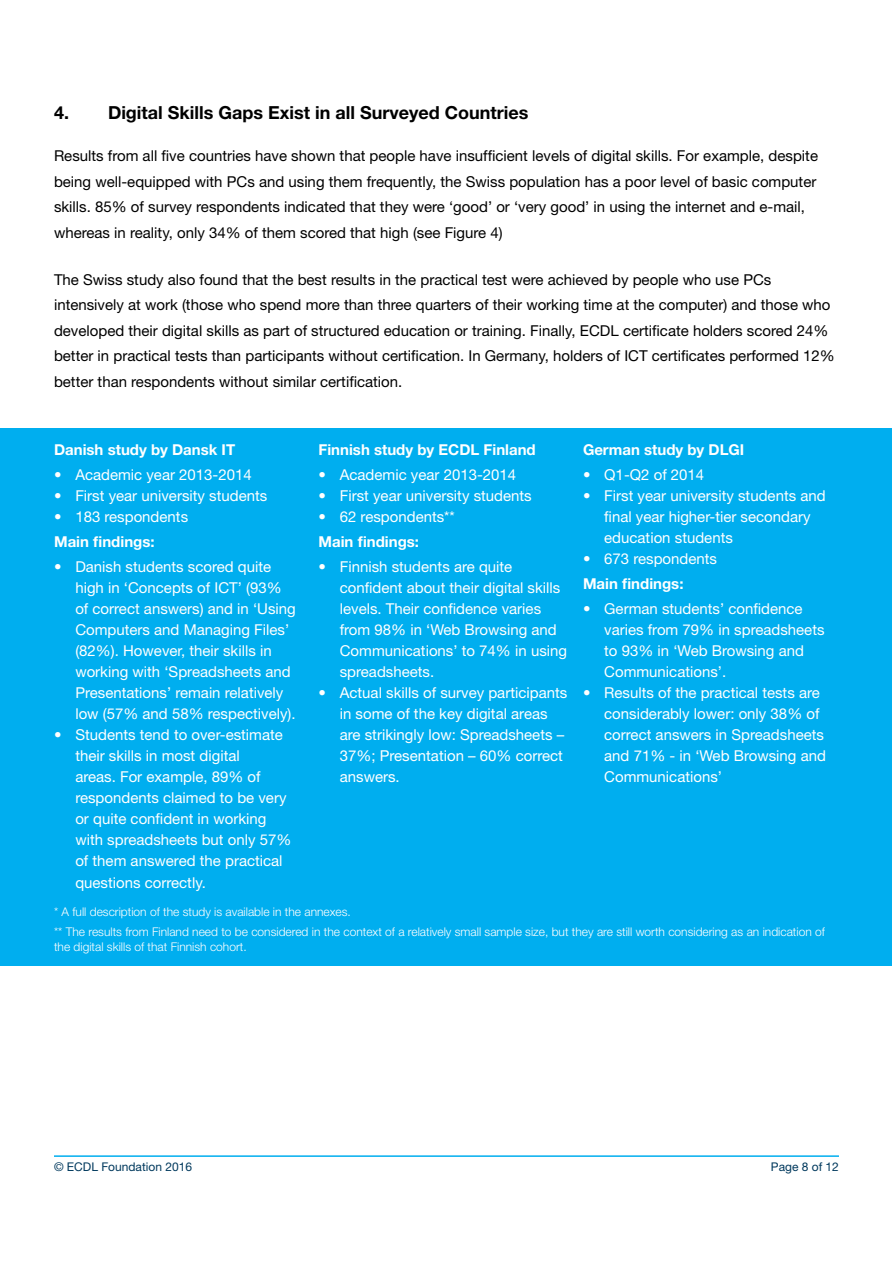
<style>
.page{position:relative;width:893px;height:1263px;background:#fff}
.page>*{position:absolute;margin:0;border:0;box-sizing:border-box;transform-origin:0 0}
.t1{font:700 18px "Helvetica Neue LT Pro";color:#000}
.t2{font:15px/21px "Helvetica Neue LT Pro";color:#fff}
.t3{font:15px/25.5px "Helvetica Neue LT Pro";color:#000}
.t4{font:700 15px "Helvetica Neue LT Pro";color:#fff}
.t5{font:300 12px/19.2px "Helvetica Neue LT Pro";color:#fff}
.t6{font:12px "Helvetica Neue LT Pro";color:#00395d}
</style>
<div class="page">
<hr style="left:54px;top:1155px;width:785px;height:2px;background:#00aeef">
<div style="left:1px;top:428px;width:891px;height:537px;background:#00aeef"></div>
<p class="t1" style="left:54px;top:101px;width:476px">4. Digital Skills Gaps Exist in all Surveyed Countries</p>
<p class="t3" style="left:54px;top:143px;width:765px">Results from all five countries have shown that people have insufficient levels of digital skills. For example, despite being well-equipped with PCs and using them frequently, the Swiss population has a poor level of basic computer skills. 85% of survey respondents indicated that they were ‘good’ or ‘very good’ in using the internet and e-mail, whereas in reality, only 34% of them scored that high (see Figure 4)</p>
<p class="t3" style="left:54px;top:266px;width:782px">The Swiss study also found that the best results in the practical test were achieved by people who use PCs intensively at work (those who spend more than three quarters of their working time at the computer) and those who developed their digital skills as part of structured education or training. Finally, ECDL certificate holders scored 24% better in practical tests than participants without certification. In Germany, holders of ICT certificates performed 12% better than respondents without similar certification.</p>
<p class="t4" style="left:54px;top:440px;width:183px">Danish study by Dansk IT</p>
<p class="t2" style="left:54px;top:464px;width:199px">• Academic year 2013-2014</p>
<p class="t2" style="left:54px;top:485px;width:215px">• First year university students</p>
<p class="t2" style="left:54px;top:506px;width:136px">• 183 respondents</p>
<p class="t4" style="left:54px;top:532px;width:102px">Main findings:</p>
<p class="t2" style="left:75px;top:556px;width:222px;text-indent:-21px">• Danish students scored quite high in ‘Concepts of ICT’ (93% of correct answers) and in ‘Using<br>Computers and Managing Files’ (82%). However, their skills in working with ‘Spreadsheets and<br>Presentations’ remain relatively low (57% and 58% respectively).</p>
<p class="t2" style="left:75px;top:724px;width:218px;text-indent:-21px">• Students tend to over-estimate their skills in most digital<br>areas. For example, 89% of respondents claimed to be very or quite confident in working with spreadsheets but only 57% of them answered the practical questions correctly.</p>
<p class="t4" style="left:319px;top:440px;width:219px">Finnish study by ECDL Finland</p>
<p class="t2" style="left:319px;top:464px;width:199px">• Academic year 2013-2014</p>
<p class="t2" style="left:319px;top:485px;width:215px">• First year university students</p>
<p class="t2" style="left:319px;top:506px;width:138px">• 62 respondents**</p>
<p class="t4" style="left:319px;top:532px;width:102px">Main findings:</p>
<p class="t2" style="left:340px;top:556px;width:229px;text-indent:-21px">• Finnish students are quite confident about their digital skills levels. Their confidence varies from 98% in ‘Web Browsing and<br>Communications’ to 74% in using spreadsheets.</p>
<p class="t2" style="left:340px;top:682px;width:229px;text-indent:-21px">• Actual skills of survey participants in some of the key digital areas are strikingly low: Spreadsheets –<br>37%; Presentation – 60% correct answers.</p>
<p class="t4" style="left:583px;top:440px;width:163px">German study by DLGI</p>
<p class="t2" style="left:583px;top:464px;width:123px">• Q1-Q2 of 2014</p>
<p class="t2" style="left:604px;top:485px;width:223px;text-indent:-21px">• First year university students and final year higher-tier secondary education students</p>
<p class="t2" style="left:583px;top:548px;width:136px">• 673 respondents</p>
<p class="t4" style="left:583px;top:574px;width:102px">Main findings:</p>
<p class="t2" style="left:604px;top:598px;width:222px;text-indent:-21px">• German students’ confidence varies from 79% in spreadsheets to 93% in ‘Web Browsing and<br>Communications’.</p>
<p class="t2" style="left:604px;top:682px;width:223px;text-indent:-21px">• Results of the practical tests are considerably lower: only 38% of correct answers in Spreadsheets and 71% - in ‘Web Browsing and<br>Communications’</p>
<p class="t5" style="left:54px;top:902px;width:772px">* A full description of the study is available in the annexes.<br>** The results from Finland need to be considered in the context of a relatively small sample size, but they are still worth considering as an indication of</p>
<p class="t5" style="left:54px;top:936px;width:194px">the digital skills of that Finnish cohort.</p>
<p class="t6" style="left:54px;top:1159px;width:140px">© ECDL Foundation 2016</p>
<p class="t6" style="left:771px;top:1159px;width:70px">Page 8 of 12</p>
</div>
